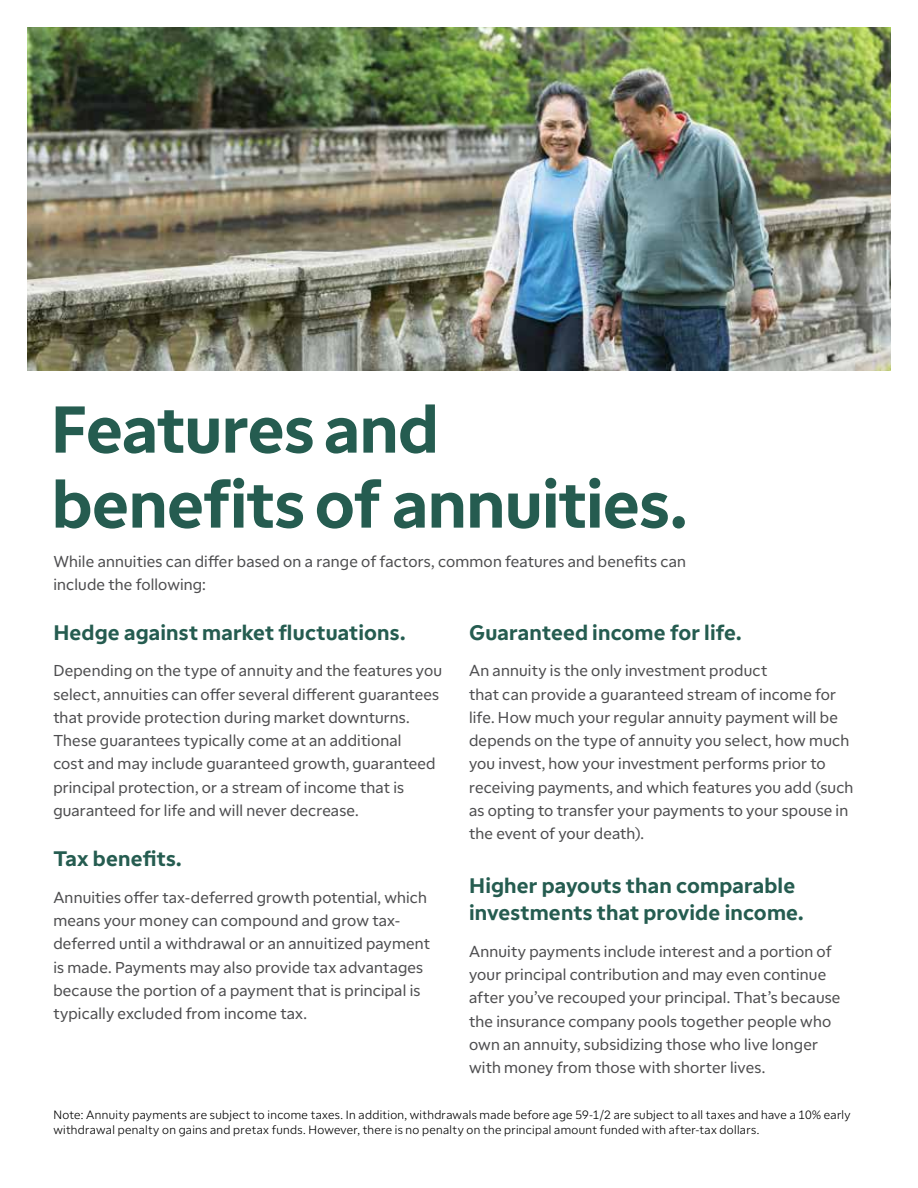
<style>
.page{position:relative;width:918px;height:1188px;background:#fff}
.page>*{position:absolute;margin:0;border:0;box-sizing:border-box;transform-origin:0 0}
.t1{font:700 66px/75px "TD Ameritrade";letter-spacing:-.01em;color:#255c50}
.t2{font:700 21px/27px "TD Ameritrade";letter-spacing:.005em;color:#255c50}
.t3{font:15.75px/23.2px "TD Ameritrade Reg";letter-spacing:.01em;color:#4d4d4f}
.t4{font:12px/15px "TD Ameritrade Lt";letter-spacing:.03em;color:#000}
</style>
<div class="page">
<img style="left:27px;top:27px;width:864px;height:344px">
<h1 class="t1" style="left:51px;top:388px;width:638px">Features and benefits of annuities.</h1>
<p class="t3" style="left:53px;top:549px;width:634px">While annuities can differ based on a range of factors, common features and benefits can include the following:</p>
<h2 class="t2" style="left:53px;top:618px;width:354px">Hedge against market fluctuations.</h2>
<p class="t3" style="left:53px;top:659px;width:390px">Depending on the type of annuity and the features you select, annuities can offer several different guarantees that provide protection during market downturns.<br>These guarantees typically come at an additional<br>cost and may include guaranteed growth, guaranteed principal protection, or a stream of income that is guaranteed for life and will never decrease.</p>
<h2 class="t2" style="left:53px;top:844px;width:130px">Tax benefits.</h2>
<p class="t3" style="left:53px;top:885px;width:378px">Annuities offer tax-deferred growth potential, which means your money can compound and grow tax&shy;deferred until a withdrawal or an annuitized payment is made. Payments may also provide tax advantages because the portion of a payment that is principal is typically excluded from income tax.</p>
<h2 class="t2" style="left:469px;top:618px;width:274px">Guaranteed income for life.</h2>
<p class="t3" style="left:469px;top:659px;width:386px">An annuity is the only investment product<br>that can provide a guaranteed stream of income for life. How much your regular annuity payment will be depends on the type of annuity you select, how much you invest, how your investment performs prior to receiving payments, and which features you add (such as opting to transfer your payments to your spouse in the event of your death).</p>
<h2 class="t2" style="left:469px;top:871px;width:336px">Higher payouts than comparable investments that provide income.</h2>
<p class="t3" style="left:469px;top:939px;width:373px">Annuity payments include interest and a portion of your principal contribution and may even continue after you’ve recouped your principal. That’s because the insurance company pools together people who own an annuity, subsidizing those who live longer with money from those with shorter lives.</p>
<p class="t4" style="left:53px;top:1107px;width:799px">Note: Annuity payments are subject to income taxes. In addition, withdrawals made before age 59-1/2 are subject to all taxes and have a 10% early withdrawal penalty on gains and pretax funds. However, there is no penalty on the principal amount funded with after-tax dollars.</p>
</div>
